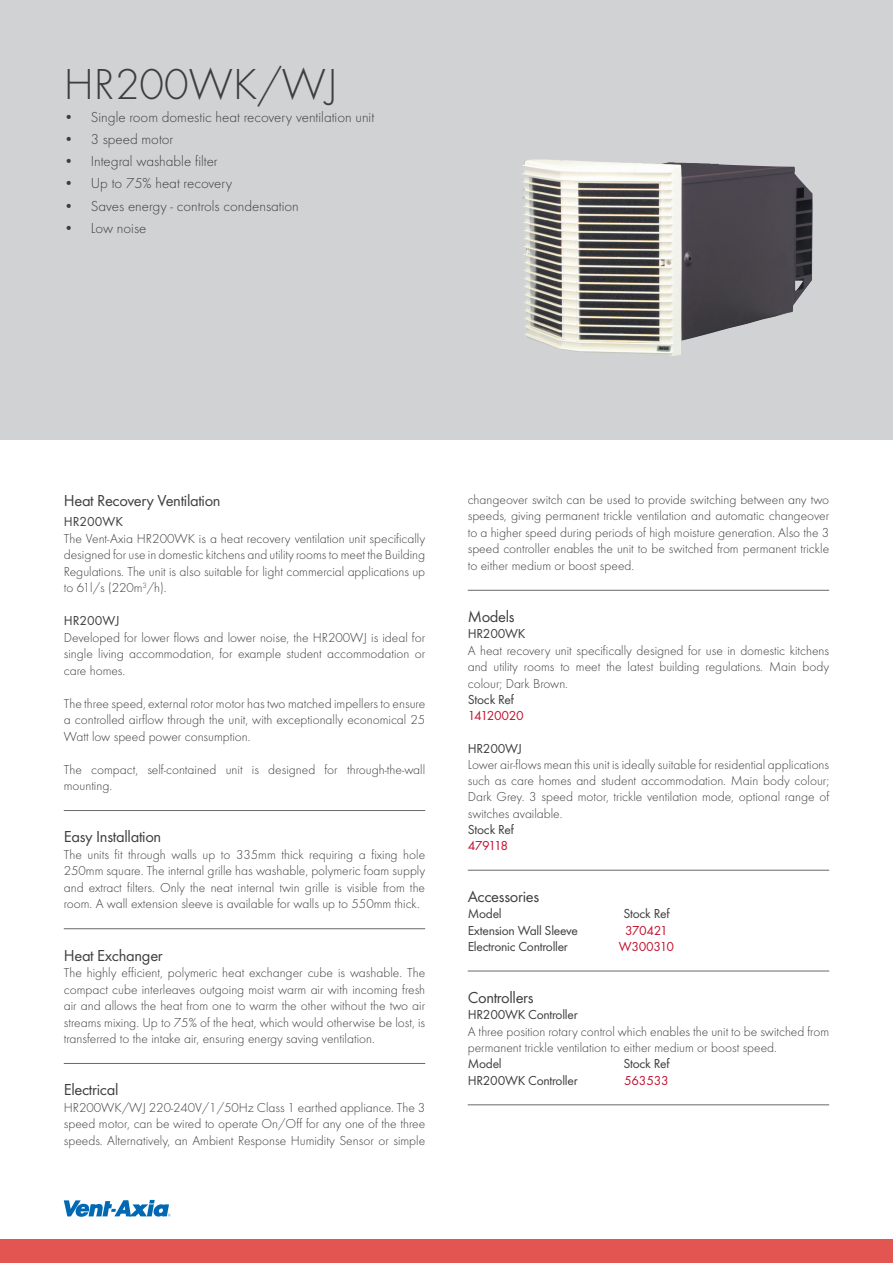
<style>
.page{position:relative;width:893px;height:1263px;background:#fff}
.page>*{position:absolute;margin:0;border:0;box-sizing:border-box;transform-origin:0 0}
.t1{font:300 45px "Futura T";color:#3e3e3f}
.t2{font:16.5px "Futura T";letter-spacing:-.02em;color:#3e3e3f}
.t3{font:300 15px "Futura T";color:#3e3e3f}
.t4{font:300 13.5px/16.5px "Futura T";color:#3e3e3f;text-align:justify}
.t5{font:13.5px "Futura T";letter-spacing:-.02em;color:#3e3e3f}
.t6{font:13.5px "Futura T";letter-spacing:-.02em;color:#c3102f}
.t7{font:13.5px "Futura T";color:#3e3e3f}
</style>
<div class="page">
<div style="left:0;top:1239px;width:893px;height:24px;background:#e35550"></div>
<div style="left:0;top:0;width:893px;height:440px;background:#d1d2d4"></div>
<hr style="left:64px;top:810px;width:361px;height:1px;background:#69696c">
<hr style="left:64px;top:928px;width:361px;height:1px;background:#69696c">
<hr style="left:64px;top:1063px;width:361px;height:1px;background:#69696c">
<hr style="left:468px;top:590px;width:361px;height:1px;background:#69696c">
<hr style="left:468px;top:870px;width:361px;height:1px;background:#69696c">
<hr style="left:468px;top:971px;width:361px;height:1px;background:#69696c">
<hr style="left:468px;top:1104px;width:361px;height:1px;background:#69696c">
<img style="left:522px;top:159px;width:291px;height:197px">
<svg style="left:64px;top:1200px;width:107px;height:17px"></svg>
<h1 class="t1" style="left:64px;top:58px;width:276px">HR200WK/WJ</h1>
<p class="t3" style="left:64px;top:108px;width:312px">• Single room domestic heat recovery ventilation unit</p>
<p class="t3" style="left:64px;top:130px;width:111px">• 3 speed motor</p>
<p class="t3" style="left:64px;top:152px;width:156px">• Integral washable filter</p>
<p class="t3" style="left:64px;top:175px;width:170px">• Up to 75% heat recovery</p>
<p class="t3" style="left:64px;top:197px;width:237px">• Saves energy - controls condensation</p>
<p class="t3" style="left:64px;top:219px;width:84px">• Low noise</p>
<p class="t2" style="left:64px;top:491px;width:158px">Heat Recovery Ventilation</p>
<p class="t7" style="left:64px;top:514px;width:61px">HR200WK</p>
<p class="t4" style="left:64px;top:530px;width:363px">The Vent-Axia HR200WK is a heat recovery ventilation unit specifically designed for use in domestic kitchens and utility rooms to meet the Building Regulations. The unit is also suitable for light commercial applications up to 61l/s (220m<sup>3</sup>/h).</p>
<p class="t7" style="left:64px;top:613px;width:57px">HR200WJ</p>
<p class="t4" style="left:64px;top:629px;width:363px">Developed for lower flows and lower noise, the HR200WJ is ideal for single living accommodation, for example student accommodation or care homes.</p>
<p class="t4" style="left:64px;top:695px;width:363px">The three speed, external rotor motor has two matched impellers to ensure a controlled airflow through the unit, with exceptionally economical 25<br>Watt low speed power consumption.</p>
<p class="t4" style="left:64px;top:761px;width:363px">The compact, self-contained unit is designed for through-the-wall mounting.</p>
<p class="t2" style="left:64px;top:827px;width:99px">Easy Installation</p>
<p class="t4" style="left:64px;top:846px;width:363px">The units fit through walls up to 335mm thick requiring a fixing hole 250mm square. The internal grille has washable, polymeric foam supply and extract filters. Only the neat internal twin grille is visible from the room. A wall extension sleeve is available for walls up to 550mm thick.</p>
<p class="t2" style="left:64px;top:945px;width:101px">Heat Exchanger</p>
<p class="t4" style="left:64px;top:964px;width:363px">The highly efficient, polymeric heat exchanger cube is washable. The compact cube interleaves outgoing moist warm air with incoming fresh air and allows the heat from one to warm the other without the two air streams mixing. Up to 75% of the heat, which would otherwise be lost, is transferred to the intake air, ensuring energy saving ventilation.</p>
<p class="t2" style="left:64px;top:1080px;width:56px">Electrical</p>
<p class="t4" style="left:64px;top:1099px;width:363px">HR200WK/WJ 220-240V/1/50Hz Class 1 earthed appliance. The 3 speed motor, can be wired to operate On/Off for any one of the three speeds. Alternatively, an Ambient Response Humidity Sensor or simple</p>
<p class="t4" style="left:468px;top:491px;width:363px">changeover switch can be used to provide switching between any two speeds, giving permanent trickle ventilation and automatic changeover to a higher speed during periods of high moisture generation. Also the 3 speed controller enables the unit to be switched from permanent trickle to either medium or boost speed.</p>
<p class="t2" style="left:468px;top:607px;width:48px">Models</p>
<p class="t5" style="left:468px;top:626px;width:59px">HR200WK</p>
<p class="t4" style="left:468px;top:642px;width:363px">A heat recovery unit specifically designed for use in domestic kitchens and utility rooms to meet the latest building regulations. Main body colour; Dark Brown.</p>
<p class="t5" style="left:468px;top:692px;width:48px">Stock Ref</p>
<p class="t6" style="left:468px;top:708px;width:58px">14120020</p>
<p class="t5" style="left:468px;top:740px;width:56px">HR200WJ</p>
<p class="t4" style="left:468px;top:756px;width:363px">Lower air-flows mean this unit is ideally suitable for residential applications such as care homes and student accommodation. Main body colour; Dark Grey. 3 speed motor, trickle ventilation mode, optional range of switches available.</p>
<p class="t5" style="left:468px;top:821px;width:48px">Stock Ref</p>
<p class="t6" style="left:468px;top:837px;width:42px">479118</p>
<p class="t2" style="left:468px;top:887px;width:73px">Accessories</p>
<p class="t5" style="left:468px;top:906px;width:35px">Model</p>
<p class="t5" style="left:623px;top:906px;width:48px">Stock Ref</p>
<p class="t5" style="left:468px;top:922px;width:112px">Extension Wall Sleeve</p>
<p class="t6" style="left:625px;top:922px;width:44px">370421</p>
<p class="t5" style="left:468px;top:938px;width:102px">Electronic Controller</p>
<p class="t6" style="left:619px;top:938px;width:57px">W300310</p>
<p class="t2" style="left:468px;top:988px;width:67px">Controllers</p>
<p class="t5" style="left:468px;top:1007px;width:111px">HR200WK Controller</p>
<p class="t4" style="left:468px;top:1023px;width:363px">A three position rotary control which enables the unit to be switched from permanent trickle ventilation to either medium or boost speed.</p>
<p class="t5" style="left:468px;top:1056px;width:35px">Model</p>
<p class="t5" style="left:623px;top:1056px;width:48px">Stock Ref</p>
<p class="t5" style="left:468px;top:1072px;width:111px">HR200WK Controller</p>
<p class="t6" style="left:624px;top:1072px;width:46px">563533</p>
</div>
